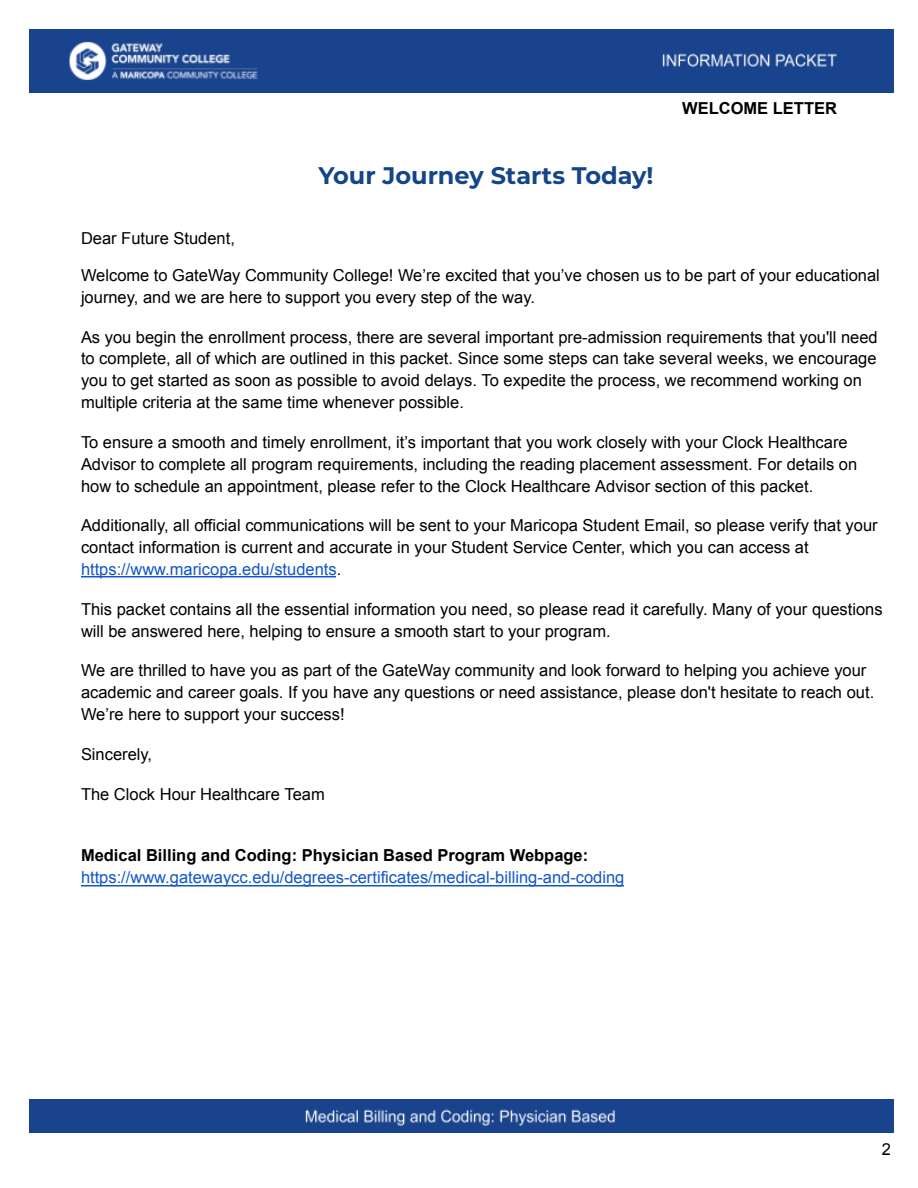
<style>
.page{position:relative;width:918px;height:1188px;background:#fff}
.page>*{position:absolute;margin:0;border:0;box-sizing:border-box;transform-origin:0 0}
.t1{font:700 24px "Montserrat";color:#14458b}
.t2{font:16.5px/21.8px "Arial";color:#000}
.t3{font:16.5px "Arial";color:#15c}
.t4{font:700 16.5px "Arial";color:#000}
.s1{color:#15c}
</style>
<div class="page">
<hr style="left:81px;top:576px;width:255px;height:1px;background:#15c">
<hr style="left:81px;top:885px;width:543px;height:1px;background:#15c">
<img style="left:29px;top:29px;width:864px;height:63px">
<img style="left:29px;top:1099px;width:864px;height:34px">
<h1 class="t1" style="left:318px;top:161px;width:337px">Your Journey Starts Today!</h1>
<p class="t4" style="left:682px;top:99px;width:156px">WELCOME LETTER</p>
<p class="t2" style="left:81px;top:227px;width:155px">Dear Future Student,</p>
<p class="t2" style="left:81px;top:264px;width:800px">Welcome to GateWay Community College! We’re excited that you’ve chosen us to be part of your educational journey, and we are here to support you every step of the way.</p>
<p class="t2" style="left:81px;top:326px;width:798px">As you begin the enrollment process, there are several important pre-admission requirements that you'll need to complete, all of which are outlined in this packet. Since some steps can take several weeks, we encourage you to get started as soon as possible to avoid delays. To expedite the process, we recommend working on multiple criteria at the same time whenever possible.</p>
<p class="t2" style="left:81px;top:431px;width:778px">To ensure a smooth and timely enrollment, it’s important that you work closely with your Clock Healthcare<br>Advisor to complete all program requirements, including the reading placement assessment. For details on how to schedule an appointment, please refer to the Clock Healthcare Advisor section of this packet.</p>
<p class="t2" style="left:81px;top:515px;width:798px">Additionally, all official communications will be sent to your Maricopa Student Email, so please verify that your contact information is current and accurate in your Student Service Center, which you can access at <span class="s1">https://www.maricopa.edu/students</span>.</p>
<p class="t2" style="left:81px;top:598px;width:803px">This packet contains all the essential information you need, so please read it carefully. Many of your questions will be answered here, helping to ensure a smooth start to your program.</p>
<p class="t2" style="left:81px;top:660px;width:795px">We are thrilled to have you as part of the GateWay community and look forward to helping you achieve your academic and career goals. If you have any questions or need assistance, please don't hesitate to reach out.<br>We’re here to support your success!</p>
<p class="t2" style="left:81px;top:743px;width:73px">Sincerely,</p>
<p class="t2" style="left:81px;top:783px;width:245px">The Clock Hour Healthcare Team</p>
<p class="t4" style="left:81px;top:846px;width:509px">Medical Billing and Coding: Physician Based Program Webpage:</p>
<p class="t3" style="left:81px;top:868px;width:545px">https://www.gatewaycc.edu/degrees-certificates/medical-billing-and-coding</p>
<p class="t2" style="left:882px;top:1138px;width:11px">2</p>
</div>
